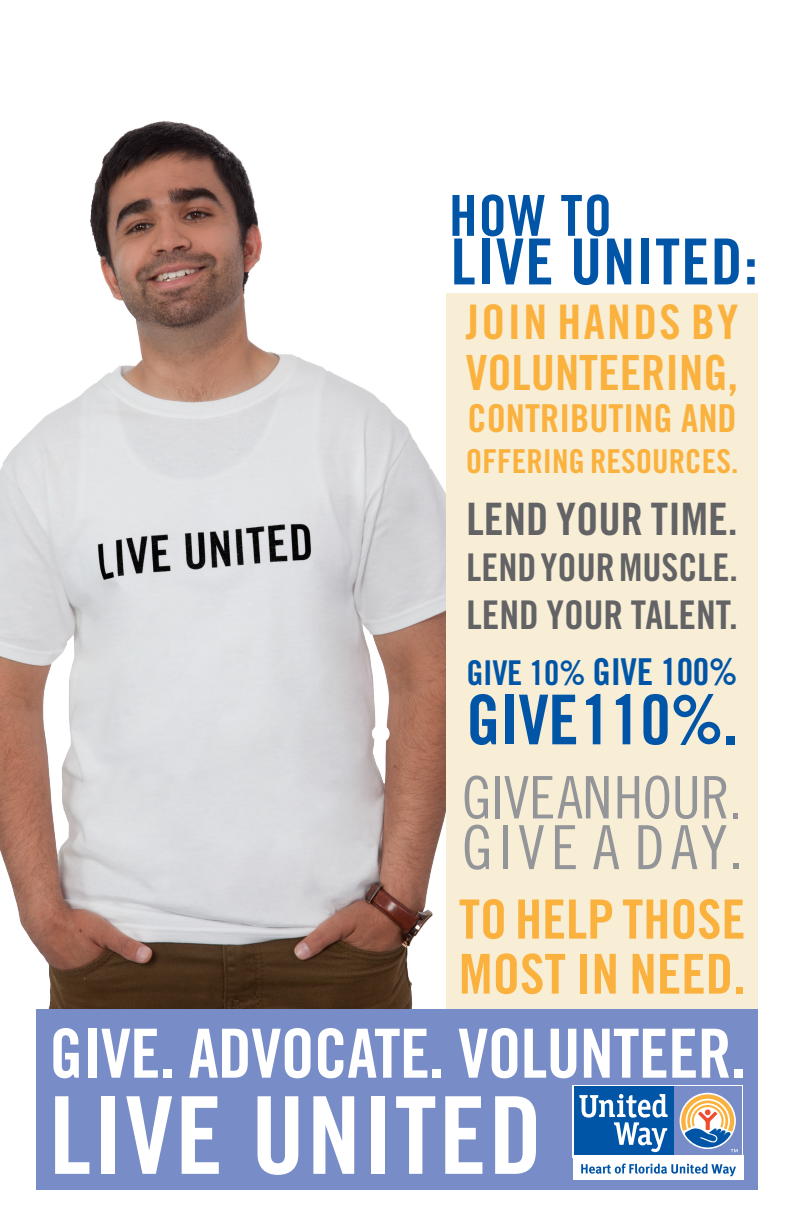
<style>
.page{position:relative;width:792px;height:1224px;background:#fff}
.page>*{position:absolute;margin:0;border:0;box-sizing:border-box;transform-origin:0 0}
.t1{font:107.5px "Trade Gothic Bold Cond Twenty";letter-spacing:.02em;color:#fff}
.t2{font:68.8px "Trade Gothic Bold Cond Twenty";letter-spacing:-.01em;color:#0155a7}
.t3{font:67.9px "Trade Gothic Bold Cond Twenty";letter-spacing:-.01em;color:#fff}
.t4{font:63.6px "Trade Gothic Bold Cond Twenty";letter-spacing:.02em;color:#0155a7}
.t5{font:60.9px "Trade Gothic Cond Eighteen";letter-spacing:.1em;color:#939598}
.t6{font:58.7px "Trade Gothic Cond Eighteen";letter-spacing:-.005em;color:#939598}
.t7{font:56.6px "Trade Gothic Bold Cond Twenty";color:#0155a7}
.t8{font:55px "Trade Gothic Bold Cond Twenty";color:#fbb13d}
.t9{font:54.1px "Trade Gothic Bold Cond Twenty";color:#fbb13d}
.t10{font:48.6px "Trade Gothic Bold Cond Twenty";color:#fbb13d}
.t11{font:47.6px "Trade Gothic Bold Cond Twenty";letter-spacing:.05em;color:#fbb13d}
.t12{font:44.7px "Trade Gothic Bold Cond Twenty";color:#636366}
.t13{font:39.6px "Trade Gothic Bold Cond Twenty";color:#636366}
.t14{font:38.5px "Trade Gothic Bold Cond Twenty";color:#fbb13d}
.t15{font:38.2px "Trade Gothic Bold Cond Twenty";color:#636366}
.t16{font:37.1px "Trade Gothic Bold Cond Twenty";letter-spacing:-.01em;color:#0155a7}
.t17{font:33px "Trade Gothic Bold Cond Twenty";color:#fbb13d}
.s1{font-size:34.2px}
</style>
<div class="page">
<img style="left:0;top:121px;width:446px;height:888px">
<div style="left:446px;top:293px;width:312px;height:730px;background:#f7eed5"></div>
<div style="left:36px;top:1009px;width:722px;height:180px;background:#788dc7"></div>
<div style="left:573px;top:1085px;width:170px;height:73px;background:#fff"></div>
<div style="left:674px;top:1086px;width:68px;height:71px;background:#788dc7"></div>
<div style="left:574px;top:1086px;width:100px;height:71px;background:#0155a7"></div>
<svg style="left:681px;top:1094px;width:57px;height:58px"></svg>
<svg style="left:579px;top:1094px;width:89px;height:58px"></svg>
<div style="left:573px;top:1155px;width:170px;height:24px;background:#fff"></div>
<svg style="left:581px;top:1164px;width:155px;height:12px"></svg>
<p class="t7" style="left:449px;top:181px;width:164px">HOW TO</p>
<p class="t4" style="left:451px;top:223px;width:309px">LIVE UNITED:</p>
<p class="t11" style="left:466px;top:293px;width:274px">JOIN HANDS BY</p>
<p class="t10" style="left:466px;top:344px;width:274px">VOLUNTEERING,</p>
<p class="t14" style="left:468px;top:395px;width:271px">CONTRIBUTING AND</p>
<p class="t17" style="left:466px;top:441px;width:274px">OFFERING RESOURCES.</p>
<p class="t12" style="left:467px;top:492px;width:273px">LEND YOUR TIME.</p>
<p class="t15" style="left:467px;top:544px;width:273px">LEND YOUR MUSCLE.</p>
<p class="t13" style="left:467px;top:590px;width:273px">LEND YOUR TALENT.</p>
<p class="t16" style="left:467px;top:649px;width:273px"><span class="s1">GIVE 10%</span> GIVE 100%</p>
<p class="t2" style="left:466px;top:678px;width:274px">GIVE 110%.</p>
<p class="t6" style="left:462px;top:763px;width:282px">GIVE AN HOUR.</p>
<p class="t5" style="left:462px;top:811px;width:282px">GIVE A DAY.</p>
<p class="t9" style="left:459px;top:886px;width:288px">TO HELP THOSE</p>
<p class="t8" style="left:459px;top:941px;width:288px">MOST IN NEED.</p>
<p class="t3" style="left:49px;top:1012px;width:698px">GIVE. ADVOCATE. VOLUNTEER.</p>
<p class="t1" style="left:49px;top:1070px;width:495px">LIVE UNITED</p>
</div>
